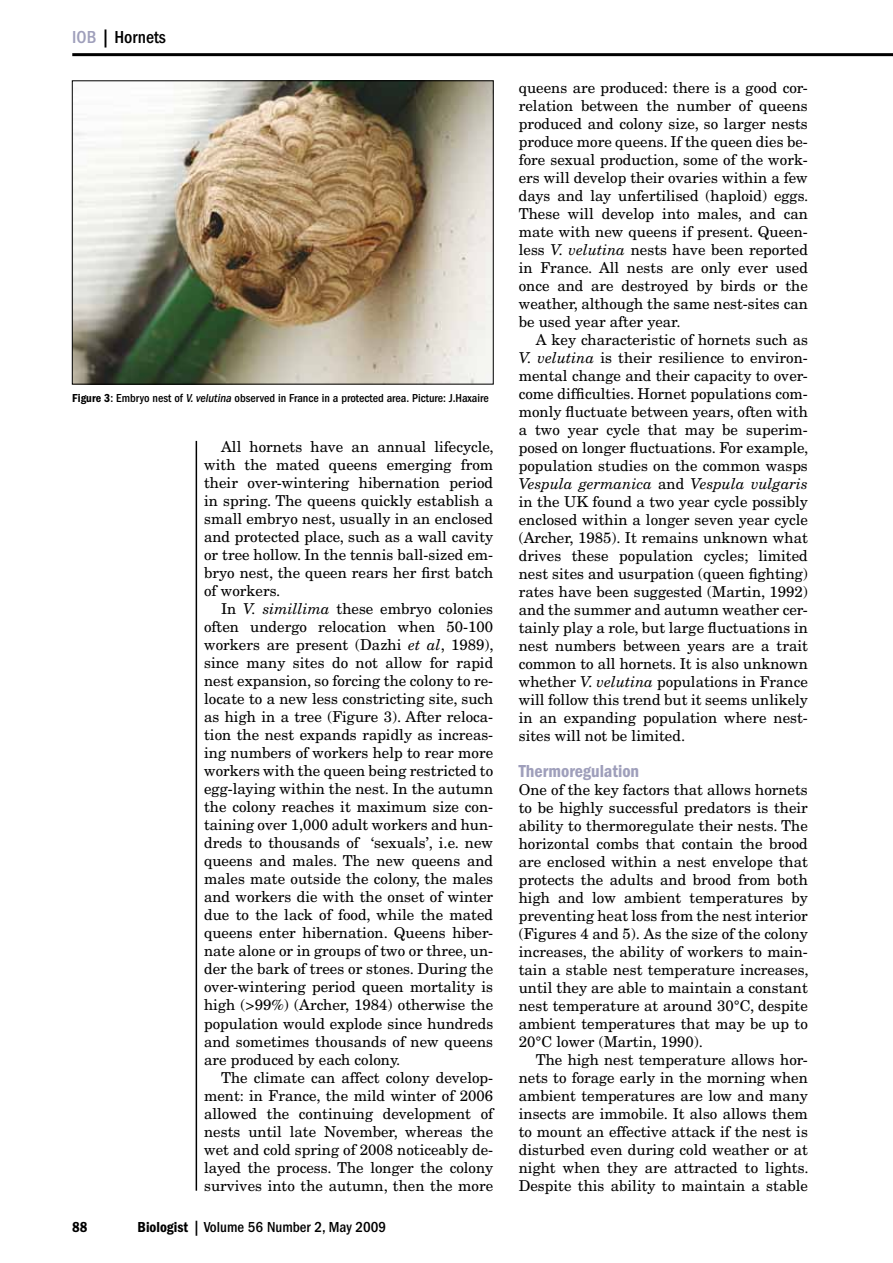
<style>
.page{position:relative;width:893px;height:1263px;background:#fff}
.page>*{position:absolute;margin:0;border:0;box-sizing:border-box;transform-origin:0 0}
.t1{font:600 condensed 18px "Franklin Gothic";color:#9f9fbb}
.t2{font:500 condensed 18px "Franklin Gothic";color:#000}
.t3{font:15px/18px "New Century Schlbk";color:#000;text-align:justify}
.t4{font:500 condensed 15px "Franklin Gothic";color:#000}
.t5{font:600 condensed 15px "Franklin Gothic";color:#000}
.t6{font:500 condensed 12px "Franklin Gothic";color:#000}
.s1{color:#9f9fbb}
.s2{font-weight:600}
.s3{font-style:italic}
</style>
<div class="page">
<hr style="left:72px;top:53px;width:821px;height:3px;background:#000">
<hr style="left:196px;top:441px;width:1px;height:750px;background:#000">
<img style="left:74px;top:82px;width:418px;height:300px">
<div style="left:72px;top:80px;width:422px;height:304px;border:1px solid #000"></div>
<p class="t2" style="left:72px;top:27px;width:95px"><span class="s1">IOB</span> | Hornets</p>
<p class="t6" style="left:72px;top:392px;width:418px"><span class="s2">Figure 3</span>: Embryo nest of <span class="s3">V. velutina</span> observed in France in a protected area. Picture: J.Haxaire</p>
<p class="t3" style="left:204px;top:438px;width:291px;text-indent:17px">All hornets have an annual lifecycle, with the mated queens emerging from their over-wintering hibernation period in spring. The queens quickly establish a small embryo nest, usually in an enclosed and protected place, such as a wall cavity or tree hollow. In the tennis ball-sized em&shy;bryo nest, the queen rears her first batch of workers.</p>
<p class="t3" style="left:204px;top:600px;width:291px;text-indent:17px">In <span class="s3">V. simillima</span> these embryo colonies often undergo relocation when 50-100 workers are present (Dazhi <span class="s3">et al</span>, 1989), since many sites do not allow for rapid nest expansion, so forcing the colony to re&shy;locate to a new less constricting site, such as high in a tree (Figure 3). After reloca&shy;tion the nest expands rapidly as increas&shy;ing numbers of workers help to rear more workers with the queen being restricted to egg-laying within the nest. In the autumn the colony reaches it maximum size con&shy;taining over 1,000 adult workers and hun&shy;dreds to thousands of ‘sexuals’, i.e. new queens and males. The new queens and males mate outside the colony, the males and workers die with the onset of winter due to the lack of food, while the mated queens enter hibernation. Queens hiber&shy;nate alone or in groups of two or three, un&shy;der the bark of trees or stones. During the over-wintering period queen mortality is high (&gt;99%) (Archer, 1984) otherwise the population would explode since hundreds and sometimes thousands of new queens are produced by each colony.</p>
<p class="t3" style="left:204px;top:1068px;width:291px;text-indent:17px">The climate can affect colony develop&shy;ment: in France, the mild winter of 2006 allowed the continuing development of nests until late November, whereas the wet and cold spring of 2008 noticeably de&shy;layed the process. The longer the colony survives into the autumn, then the more</p>
<p class="t5" style="left:72px;top:1218px;width:17px">88</p>
<p class="t4" style="left:138px;top:1218px;width:250px"><span class="s2">Biologist</span> | Volume 56 Number 2, May 2009</p>
<p class="t3" style="left:519px;top:78px;width:291px">queens are produced: there is a good cor&shy;relation between the number of queens produced and colony size, so larger nests produce more queens. If the queen dies be&shy;fore sexual production, some of the work&shy;ers will develop their ovaries within a few days and lay unfertilised (haploid) eggs.<br>These will develop into males, and can mate with new queens if present. Queen&shy;less <span class="s3">V. velutina</span> nests have been reported in France. All nests are only ever used once and are destroyed by birds or the weather, although the same nest-sites can be used year after year.</p>
<p class="t3" style="left:519px;top:330px;width:291px;text-indent:17px">A key characteristic of hornets such as <span class="s3">V. velutina</span> is their resilience to environ&shy;mental change and their capacity to over&shy;come difficulties. Hornet populations com&shy;monly fluctuate between years, often with a two year cycle that may be superim&shy;posed on longer fluctuations. For example, population studies on the common wasps <span class="s3">Vespula germanica</span> and <span class="s3">Vespula vulgaris </span>in the UK found a two year cycle possibly enclosed within a longer seven year cycle (Archer, 1985). It remains unknown what drives these population cycles; limited nest sites and usurpation (queen fighting) rates have been suggested (Martin, 1992) and the summer and autumn weather cer&shy;tainly play a role, but large fluctuations in nest numbers between years are a trait common to all hornets. It is also unknown whether <span class="s3">V. velutina</span> populations in France will follow this trend but it seems unlikely in an expanding population where nest&shy;sites will not be limited.</p>
<p class="t1" style="left:519px;top:760px;width:122px">Thermoregulation</p>
<p class="t3" style="left:519px;top:780px;width:291px">One of the key factors that allows hornets to be highly successful predators is their ability to thermoregulate their nests. The horizontal combs that contain the brood are enclosed within a nest envelope that protects the adults and brood from both high and low ambient temperatures by preventing heat loss from the nest interior (Figures 4 and 5). As the size of the colony increases, the ability of workers to main&shy;tain a stable nest temperature increases, until they are able to maintain a constant nest temperature at around 30°C, despite ambient temperatures that may be up to 20°C lower (Martin, 1990).</p>
<p class="t3" style="left:519px;top:1050px;width:291px;text-indent:17px">The high nest temperature allows hor&shy;nets to forage early in the morning when ambient temperatures are low and many insects are immobile. It also allows them to mount an effective attack if the nest is disturbed even during cold weather or at night when they are attracted to lights.<br>Despite this ability to maintain a stable</p>
</div>
